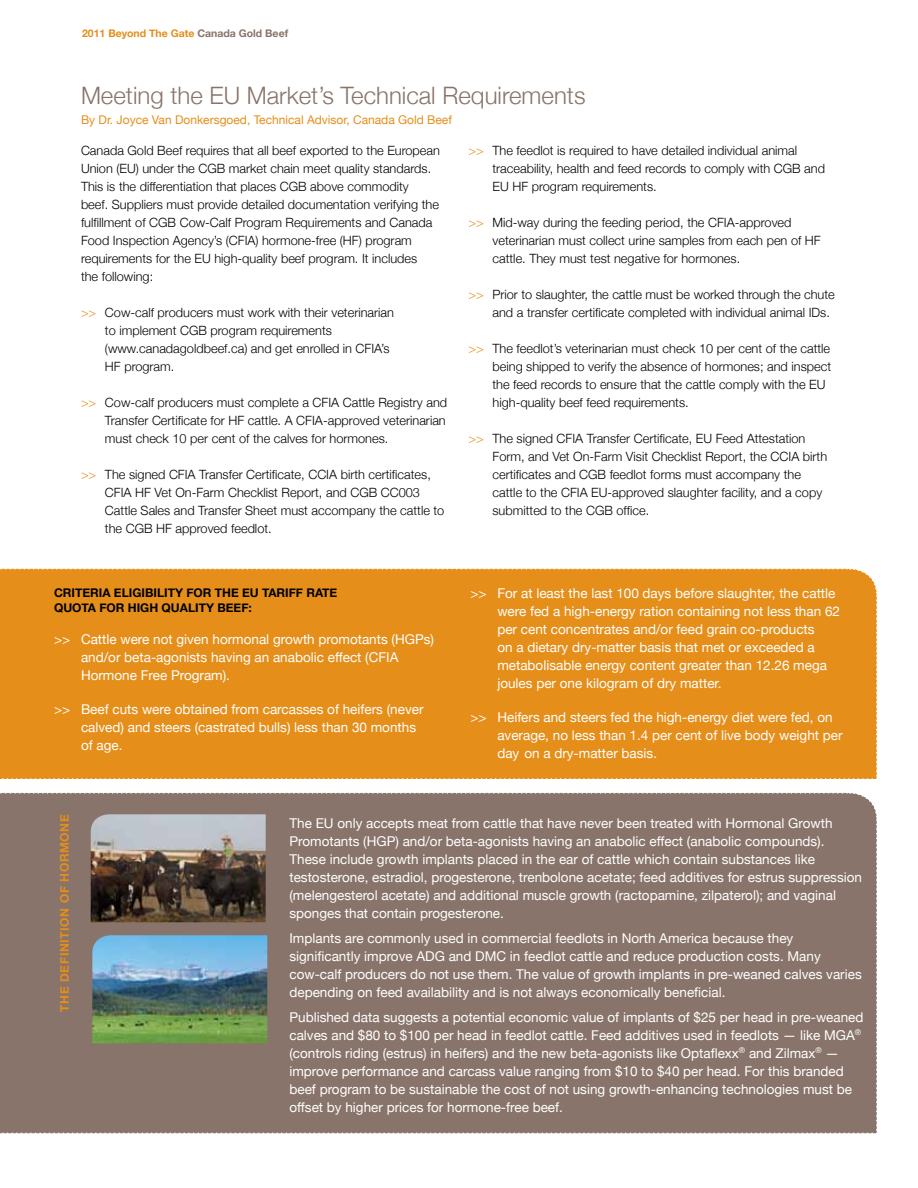
<style>
.page{position:relative;width:918px;height:1188px;background:#fff}
.page>*{position:absolute;margin:0;border:0;box-sizing:border-box;transform-origin:0 0}
.t1{font:300 24px "Helvetica Neue";color:#88746a}
.t2{font:13.5px/18px "Helvetica Neue";color:#fff}
.t3{font:300 12.75px/18px "Helvetica Neue";color:#000}
.t4{font:700 12px/15px "Helvetica Neue";color:#000}
.t5{font:12px "Helvetica Neue";color:#e58e1a}
.t6{font:700 12px "Helvetica Neue";letter-spacing:.05em;color:#e58e1a}
.t7{font:700 10.5px "Helvetica Neue";color:#e58e1a}
.s1{color:#88746a}
.s2{color:#e58e1a}
</style>
<div class="page">
<div style="left:0;top:792px;width:877px;height:342px;background:#88746a"></div>
<img style="left:92px;top:935px;width:175px;height:108px">
<div style="left:0;top:568px;width:877px;height:211px;background:#e58e1a"></div>
<img style="left:91px;top:814px;width:175px;height:108px">
<p class="t7" style="left:82px;top:27px;width:208px">2011 BEYOND THE GATE <span class="s1">CANADA GOLD BEEF</span></p>
<h1 class="t1" style="left:81px;top:81px;width:506px">Meeting the EU Market’s Technical Requirements</h1>
<p class="t5" style="left:81px;top:112px;width:372px">By Dr. Joyce Van Donkersgoed, Technical Advisor, Canada Gold Beef</p>
<p class="t3" style="left:81px;top:141px;width:361px">Canada Gold Beef requires that all beef exported to the European Union (EU) under the CGB market chain meet quality standards.<br>This is the differentiation that places CGB above commodity<br>beef. Suppliers must provide detailed documentation verifying the fulfillment of CGB Cow-Calf Program Requirements and Canada Food Inspection Agency’s (CFIA) hormone-free (HF) program requirements for the EU high-quality beef program. It includes<br>the following:</p>
<p class="t3" style="left:105px;top:303px;width:291px;text-indent:-24px"><span class="s2">&gt;&gt;</span> Cow-calf producers must work with their veterinarian to implement CGB program requirements (www.canadagoldbeef.ca) and get enrolled in CFIA’s HF program.</p>
<p class="t3" style="left:105px;top:393px;width:344px;text-align:justify;text-indent:-24px"><span class="s2">&gt;&gt;</span> Cow-calf producers must complete a CFIA Cattle Registry and Transfer Certificate for HF cattle. A CFIA-approved veterinarian must check 10 per cent of the calves for hormones.</p>
<p class="t3" style="left:105px;top:465px;width:341px;text-indent:-24px"><span class="s2">&gt;&gt;</span> The signed CFIA Transfer Certificate, CCIA birth certificates, CFIA HF Vet On-Farm Checklist Report, and CGB CC003<br>Cattle Sales and Transfer Sheet must accompany the cattle to the CGB HF approved feedlot.</p>
<p class="t4" style="left:54px;top:585px;width:285px">CRITERIA ELIGIBILITY FOR THE EU TARIFF RATE<br>QUOTA FOR HIGH QUALITY BEEF:</p>
<p class="t2" style="left:81px;top:630px;width:355px;text-indent:-27px">&gt;&gt; Cattle were not given hormonal growth promotants (HGPs) and/or beta-agonists having an anabolic effect (CFIA<br>Hormone Free Program).</p>
<p class="t2" style="left:81px;top:700px;width:344px;text-indent:-27px">&gt;&gt; Beef cuts were obtained from carcasses of heifers (never calved) and steers (castrated bulls) less than 30 months of age.</p>
<p class="t3" style="left:493px;top:141px;width:334px;text-indent:-24px"><span class="s2">&gt;&gt;</span> The feedlot is required to have detailed individual animal traceability, health and feed records to comply with CGB and<br>EU HF program requirements.</p>
<p class="t3" style="left:493px;top:213px;width:330px;text-indent:-24px"><span class="s2">&gt;&gt;</span> Mid-way during the feeding period, the CFIA-approved veterinarian must collect urine samples from each pen of HF cattle. They must test negative for hormones.</p>
<p class="t3" style="left:493px;top:285px;width:344px;text-indent:-24px"><span class="s2">&gt;&gt;</span> Prior to slaughter, the cattle must be worked through the chute and a transfer certificate completed with individual animal IDs.</p>
<p class="t3" style="left:493px;top:339px;width:340px;text-indent:-24px"><span class="s2">&gt;&gt;</span> The feedlot’s veterinarian must check 10 per cent of the cattle being shipped to verify the absence of hormones; and inspect the feed records to ensure that the cattle comply with the EU high-quality beef feed requirements.</p>
<p class="t3" style="left:493px;top:429px;width:336px;text-indent:-24px"><span class="s2">&gt;&gt;</span> The signed CFIA Transfer Certificate, EU Feed Attestation Form, and Vet On-Farm Visit Checklist Report, the CCIA birth certificates and CGB feedlot forms must accompany the cattle to the CFIA EU-approved slaughter facility, and a copy submitted to the CGB office.</p>
<p class="t2" style="left:497px;top:584px;width:344px;text-indent:-27px">&gt;&gt; For at least the last 100 days before slaughter, the cattle were fed a high-energy ration containing not less than 62 per cent concentrates and/or feed grain co-products<br>on a dietary dry-matter basis that met or exceeded a metabolisable energy content greater than 12.26 mega joules per one kilogram of dry matter.</p>
<p class="t2" style="left:497px;top:708px;width:347px;text-indent:-27px">&gt;&gt; Heifers and steers fed the high-energy diet were fed, on average, no less than 1.4 per cent of live body weight per day on a dry-matter basis.</p>
<p class="t6" style="left:57px;top:1012px;width:199px;rotate:-90deg">THE DEFINITION OF HORMONE</p>
<p class="t2" style="left:289px;top:814px;width:574px">The EU only accepts meat from cattle that have never been treated with Hormonal Growth Promotants (HGP) and/or beta-agonists having an anabolic effect (anabolic compounds).<br>These include growth implants placed in the ear of cattle which contain substances like testosterone, estradiol, progesterone, trenbolone acetate; feed additives for estrus suppression (melengesterol acetate) and additional muscle growth (ractopamine, zilpaterol); and vaginal sponges that contain progesterone.</p>
<p class="t2" style="left:289px;top:929px;width:574px">Implants are commonly used in commercial feedlots in North America because they significantly improve ADG and DMC in feedlot cattle and reduce production costs. Many cow-calf producers do not use them. The value of growth implants in pre-weaned calves varies depending on feed availability and is not always economically beneficial.</p>
<p class="t2" style="left:289px;top:1008px;width:576px">Published data suggests a potential economic value of implants of $25 per head in pre-weaned calves and $80 to $100 per head in feedlot cattle. Feed additives used in feedlots — like MGA<sup>® </sup>(controls riding (estrus) in heifers) and the new beta-agonists like Optaflexx<sup>®</sup> and Zilmax<sup>®</sup> — improve performance and carcass value ranging from $10 to $40 per head. For this branded beef program to be sustainable the cost of not using growth-enhancing technologies must be offset by higher prices for hormone-free beef.</p>
</div>
